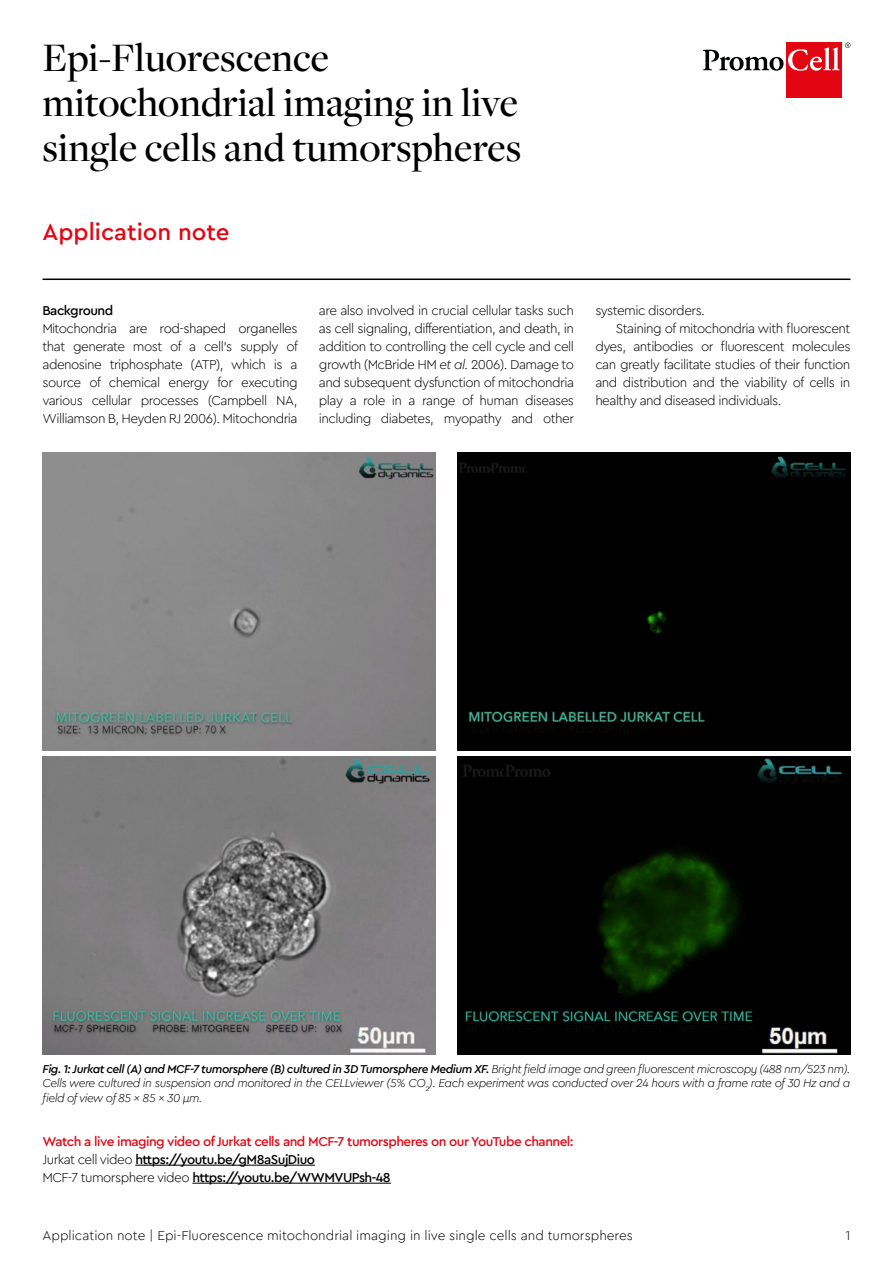
<style>
.page{position:relative;width:893px;height:1263px;background:#fff}
.page>*{position:absolute;margin:0;border:0;box-sizing:border-box;transform-origin:0 0}
.t1{font:500 42px/45px "Freight Disp Pro";color:#000}
.t2{font:500 24px "Cera Pro";color:#e30715}
.t3{font:300 13.5px/18px "Cera Pro";letter-spacing:-.04em;color:#000;text-align:justify}
.t4{font:500 13.5px/18px "Cera Pro";letter-spacing:-.04em;color:#e30613}
.t5{font:300 13.5px "Cera Pro";color:#000}
.t6{font:500 13.5px "Cera Pro";letter-spacing:-.04em;color:#000}
.t7{font:italic 300 12px/14.4px "Cera Pro";letter-spacing:-.04em;color:#000;text-align:justify}
.s1{font-style:italic}
.s2{font-weight:500}
.s3{font-weight:300;color:#000}
.s4{color:#000}
</style>
<div class="page">
<div style="left:786px;top:43px;width:55px;height:55px;background:#e30512"></div>
<svg style="left:703px;top:43px;width:147px;height:28px"></svg>
<hr style="left:43px;top:279px;width:807px;height:1px;background:#000">
<img style="left:43px;top:453px;width:393px;height:297px">
<div style="left:457px;top:453px;width:393px;height:297px;background:#000"></div>
<img style="left:43px;top:757px;width:393px;height:297px">
<img style="left:457px;top:757px;width:393px;height:297px">
<hr style="left:135px;top:1165px;width:180px;height:1px;background:#000">
<hr style="left:192px;top:1183px;width:199px;height:1px;background:#000">
<h1 class="t1" style="left:43px;top:40px;width:480px">Epi-Fluorescence mitochondrial imaging in live single cells and tumorspheres</h1>
<h2 class="t2" style="left:43px;top:222px;width:188px">Application note</h2>
<p class="t6" style="left:43px;top:304px;width:72px">Background</p>
<p class="t3" style="left:43px;top:320px;width:257px">Mitochondria are rod-shaped organelles that generate most of a cell’s supply of adenosine triphosphate (ATP), which is a source of chemical energy for executing various cellular processes (Campbell NA, Williamson B, Heyden RJ 2006). Mitochondria</p>
<p class="t3" style="left:319px;top:302px;width:257px">are also involved in crucial cellular tasks such as cell signaling, differentiation, and death, in addition to controlling the cell cycle and cell growth (McBride HM <span class="s1">et al.</span> 2006). Damage to and subsequent dysfunction of mitochondria play a role in a range of human diseases including diabetes, myopathy and other</p>
<p class="t3" style="left:595px;top:302px;width:111px">systemic disorders.</p>
<p class="t3" style="left:616px;top:319px;width:236px">Staining of mitochondria with fluorescent</p>
<p class="t3" style="left:595px;top:337px;width:257px">dyes, antibodies or fluorescent molecules</p>
<p class="t3" style="left:595px;top:356px;width:257px">can greatly facilitate studies of their function</p>
<p class="t3" style="left:595px;top:374px;width:257px">and distribution and the viability of cells in</p>
<p class="t3" style="left:595px;top:392px;width:188px">healthy and diseased individuals.</p>
<p class="t7" style="left:43px;top:1061px;width:809px"><span class="s2">Fig. 1: Jurkat cell (A) and MCF-7 tumorsphere (B) cultured in 3D Tumorsphere Medium XF.</span> Bright field image and green fluorescent microscopy (488 nm/523 nm).<br>Cells were cultured in suspension and monitored in the CELLviewer (5% CO<sub>2</sub>). Each experiment was conducted over 24 hours with a frame rate of 30 Hz and a field of view of 85 x 85 x 30 μm.</p>
<p class="t4" style="left:43px;top:1133px;width:533px">Watch a live imaging video of Jurkat cells and MCF-7 tumorspheres on our YouTube channel:<br><span class="s3">Jurkat cell video</span> <span class="s4">https://youtu.be/gM8aSujDiuo<br></span><span class="s3">MCF-7 tumorsphere video</span> <span class="s4">https://youtu.be/WWMVUPsh-48</span></p>
<p class="t5" style="left:43px;top:1230px;width:592px">Application note | Epi-Fluorescence mitochondrial imaging in live single cells and tumorspheres</p>
<p class="t3" style="left:845px;top:1227px;width:6px">1</p>
</div>
